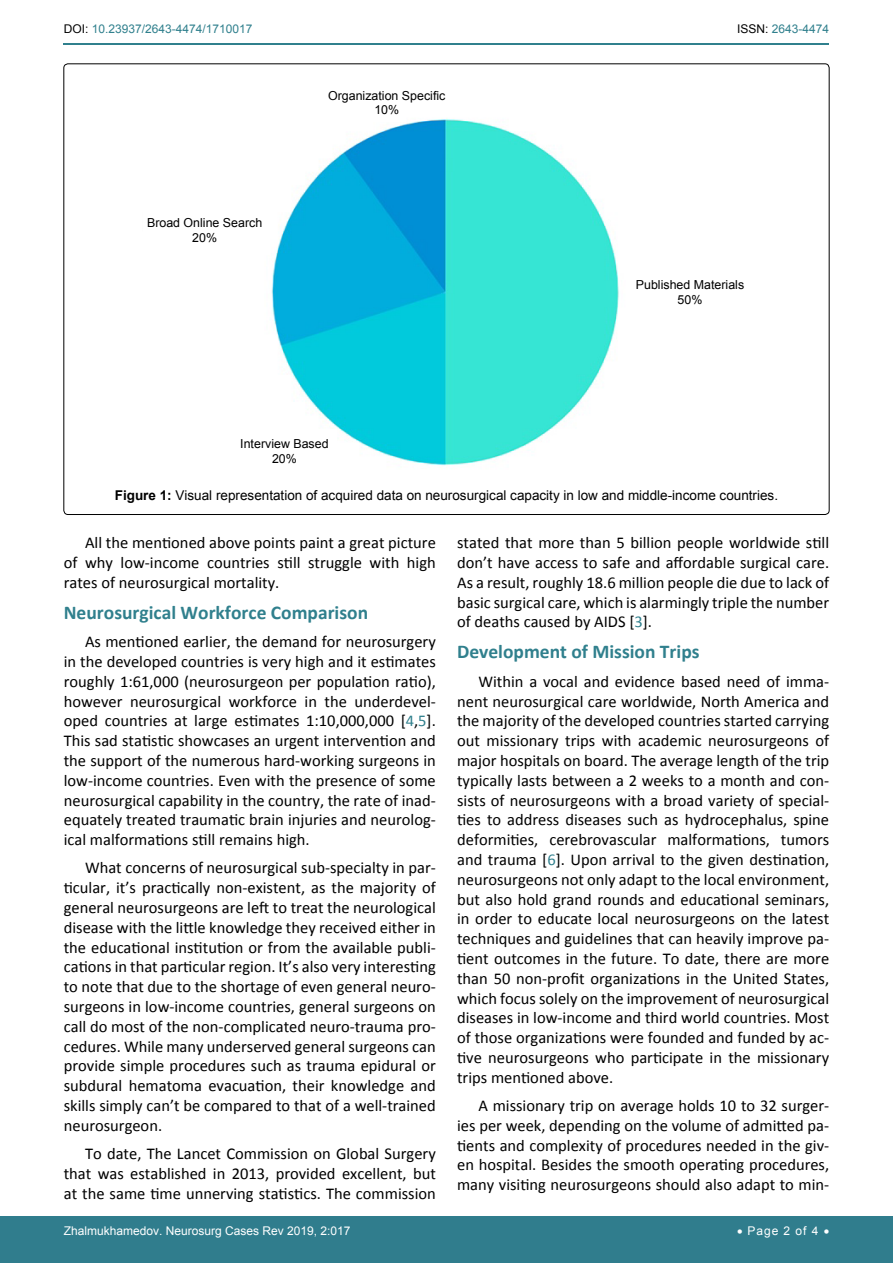
<style>
.page{position:relative;width:893px;height:1263px;background:#fff}
.page>*{position:absolute;margin:0;border:0;box-sizing:border-box;transform-origin:0 0}
.t1{font:700 19.5px "Calibri";color:#30808d}
.t2{font:16.5px/19.8px "Calibri";color:#000;text-align:justify}
.t3{font:13.5px "Arial";color:#000}
.t4{font:12.45px/14.9px "Arial";color:#000;text-align:center}
.t5{font:12px "Arial";color:#fff}
.t6{font:12px "Arial";color:#30808d}
.s1{color:#000}
.s2{font-weight:700}
.s3{color:#30808d}
</style>
<div class="page">
<hr style="left:64px;top:43px;width:765px;height:2px;background:#30808d">
<div style="left:0;top:1217px;width:893px;height:46px;background:#307d8d"></div>
<img style="left:271px;top:118px;width:349px;height:348px">
<div style="left:226px;top:429px;width:111px;height:48px;background:#fff"></div>
<div style="left:316px;top:83px;width:90px;height:39px;background:#fff"></div>
<p class="t6" style="left:64px;top:21px;width:190px"><span class="s1">DOI:</span> 10.23937/2643-4474/1710017</p>
<p class="t6" style="left:737px;top:21px;width:94px"><span class="s1">ISSN:</span> 2643-4474</p>
<p class="t4" style="left:147px;top:216px;width:117px">Broad Online Search<br>20%</p>
<p class="t4" style="left:328px;top:88px;width:119px">Organization Specific<br>10%</p>
<p class="t4" style="left:636px;top:277px;width:110px">Published Materials<br>50%</p>
<p class="t4" style="left:240px;top:436px;width:90px">Interview Based<br>20%</p>
<p class="t3" style="left:115px;top:486px;width:665px"><span class="s2">Figure 1:</span> Visual representation of acquired data on neurosurgical capacity in low and middle-income countries.</p>
<p class="t2" style="left:64px;top:533px;width:374px;text-indent:21px">All the mentioned above points paint a great picture of why low-income countries still struggle with high rates of neurosurgical mortality.</p>
<p class="t1" style="left:64px;top:600px;width:306px">Neurosurgical Workforce Comparison</p>
<p class="t2" style="left:64px;top:632px;width:374px;text-indent:21px">As mentioned earlier, the demand for neurosurgery in the developed countries is very high and it estimates roughly 1:61,000 (neurosurgeon per population ratio), however neurosurgical workforce in the underdevel&shy;oped countries at large estimates 1:10,000,000 [<span class="s3">4</span>,<span class="s3">5</span>].<br>This sad statistic showcases an urgent intervention and the support of the numerous hard-working surgeons in low-income countries. Even with the presence of some neurosurgical capability in the country, the rate of inad&shy;equately treated traumatic brain injuries and neurolog&shy;ical malformations still remains high.</p>
<p class="t2" style="left:64px;top:858px;width:374px;text-indent:21px">What concerns of neurosurgical sub-specialty in par&shy;ticular, it’s practically non-existent, as the majority of general neurosurgeons are left to treat the neurological disease with the little knowledge they received either in the educational institution or from the available publi&shy;cations in that particular region. It’s also very interesting to note that due to the shortage of even general neuro&shy;surgeons in low-income countries, general surgeons on call do most of the non-complicated neuro-trauma pro&shy;cedures. While many underserved general surgeons can provide simple procedures such as trauma epidural or subdural hematoma evacuation, their knowledge and skills simply can’t be compared to that of a well-trained neurosurgeon.</p>
<p class="t2" style="left:64px;top:1144px;width:374px;text-indent:21px">To date, The Lancet Commission on Global Surgery that was established in 2013, provided excellent, but at the same time unnerving statistics. The commission</p>
<p class="t5" style="left:64px;top:1223px;width:288px">Zhalmukhamedov. Neurosurg Cases Rev 2019, 2:017</p>
<p class="t2" style="left:457px;top:533px;width:374px">stated that more than 5 billion people worldwide still don’t have access to safe and affordable surgical care.<br>As a result, roughly 18.6 million people die due to lack of basic surgical care, which is alarmingly triple the number of deaths caused by AIDS [<span class="s3">3</span>].</p>
<p class="t1" style="left:457px;top:639px;width:244px">Development of Mission Trips</p>
<p class="t2" style="left:457px;top:671px;width:374px;text-indent:21px">Within a vocal and evidence based need of imma&shy;nent neurosurgical care worldwide, North America and the majority of the developed countries started carrying out missionary trips with academic neurosurgeons of major hospitals on board. The average length of the trip typically lasts between a 2 weeks to a month and con&shy;sists of neurosurgeons with a broad variety of special&shy;ties to address diseases such as hydrocephalus, spine deformities, cerebrovascular malformations, tumors and trauma [<span class="s3">6</span>]. Upon arrival to the given destination, neurosurgeons not only adapt to the local environment, but also hold grand rounds and educational seminars, in order to educate local neurosurgeons on the latest techniques and guidelines that can heavily improve pa&shy;tient outcomes in the future. To date, there are more than 50 non-profit organizations in the United States, which focus solely on the improvement of neurosurgical diseases in low-income and third world countries. Most of those organizations were founded and funded by ac&shy;tive neurosurgeons who participate in the missionary trips mentioned above.</p>
<p class="t2" style="left:457px;top:1096px;width:374px;text-indent:21px">A missionary trip on average holds 10 to 32 surger&shy;ies per week, depending on the volume of admitted pa&shy;tients and complexity of procedures needed in the giv&shy;en hospital. Besides the smooth operating procedures, many visiting neurosurgeons should also adapt to min-</p>
<p class="t5" style="left:737px;top:1223px;width:94px">• Page 2 of 4 •</p>
</div>
